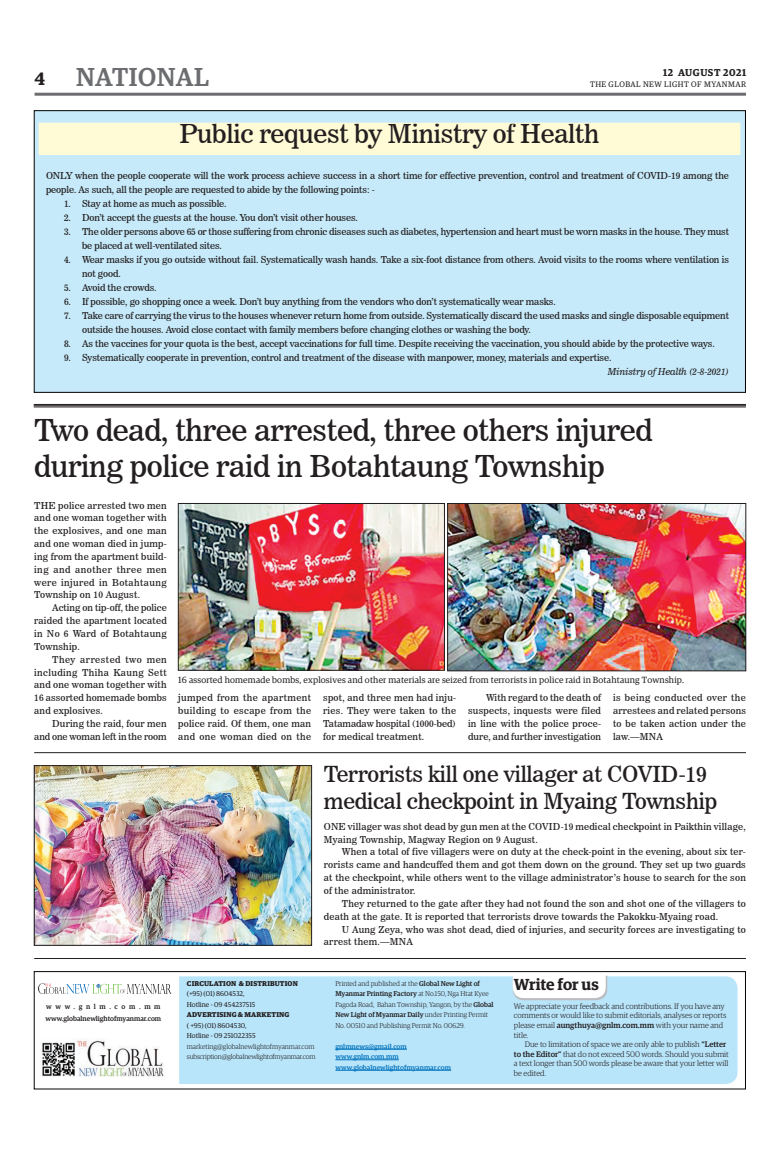
<style>
.page{position:relative;width:773px;height:1152px;background:#fff}
.page>*{position:absolute;margin:0;border:0;box-sizing:border-box;transform-origin:0 0}
.t1{font:30px/36px "News 706 BT Roman C";letter-spacing:-.01em;color:#231f20}
.t2{font:26px "News 706 BT Roman C";letter-spacing:-.01em;color:#231f20}
.t3{font:500 26px "Guardian Egyp";letter-spacing:.02em;color:#6c6d70}
.t4{font:22px/26.4px "News 706 BT Roman C";letter-spacing:-.01em;color:#231f20}
.t5{font:600 18px "Guardian Egyp";color:#231f20}
.t6{font:600 16px "Guardian Egyp";letter-spacing:-.005em;color:#231f20}
.t7{font:600 10px "Guardian Egyp";letter-spacing:.055em;color:#231f20}
.t8{font:9.5px/12.9px "News 706 BT Roman C";letter-spacing:-.01em;color:#231f20;text-align:justify}
.t9{font:9.5px/12.9px "News 706 BT Roman C";letter-spacing:.02em;color:#231f20}
.t10{font:9.5px/12.9px "News 706 BT Roman C";letter-spacing:.015em;color:#231f20}
.t11{font:9.5px "News 706 BT Italic C";letter-spacing:-.01em;color:#231f20}
.t12{font:9px "Guardian Egyp";letter-spacing:.02em;color:#231f20}
.t13{font:300 8px/9.6px "Guardian Egyp";color:#231f20}
.t14{font:8px "Guardian Egyp";letter-spacing:.06em;color:#231f20}
.t15{font:300 7px/10.5px "Guardian Egyp";color:#231f20}
.t16{font:300 7px/10.5px "Guardian Egyp";letter-spacing:-.02em;color:#231f20}
.t17{font:7px/10.5px "Guardian Egyp";color:#231f20}
.t18{font:500 7px/10.5px "Guardian Egyp";color:#0072bc}
.t19{font:500 7px/11.6px "Guardian Egyp";color:#231f20}
.t20{font:700 7px "Guardian Egyp";letter-spacing:.02em;color:#231f20}
.s1{font-weight:500}
</style>
<div class="page">
<hr style="left:35px;top:93px;width:711px;height:3px;background:#6c6d70">
<div style="left:179px;top:976px;width:558px;height:108px;background:#b9e5fa"></div>
<svg style="left:38px;top:983px;width:133px;height:11px"></svg>
<img style="left:42px;top:1039px;width:122px;height:38px">
<hr style="left:335px;top:1049px;width:39px;height:1px;background:#0072bc">
<hr style="left:374px;top:1049px;width:33px;height:1px;background:#0072bc">
<hr style="left:335px;top:1060px;width:64px;height:1px;background:#0072bc">
<hr style="left:335px;top:1070px;width:116px;height:1px;background:#0072bc">
<svg style="left:512px;top:975px;width:95px;height:25px"></svg>
<div style="left:34px;top:971px;width:712px;height:119px;border:1px solid #040503"></div>
<hr style="left:34px;top:958px;width:712px;height:1px;background:#231f20">
<img style="left:449px;top:505px;width:295px;height:164px">
<div style="left:447px;top:503px;width:299px;height:168px;border:1px solid #231f20"></div>
<img style="left:180px;top:505px;width:262px;height:163px">
<div style="left:178px;top:503px;width:266px;height:167px;border:1px solid #231f20"></div>
<hr style="left:34px;top:752px;width:712px;height:1px;background:#231f20">
<img style="left:36px;top:768px;width:274px;height:175px">
<div style="left:34px;top:766px;width:278px;height:179px;border:1px solid #231f20"></div>
<div style="left:34px;top:110px;width:712px;height:283px;background:#c6eafa;border:1px solid #000"></div>
<div style="left:39px;top:123px;width:700px;height:31px;background:#fffbd6"></div>
<div style="left:39px;top:123px;width:701px;height:32px;border:1px solid #fffbd6"></div>
<hr style="left:34px;top:407px;width:712px;height:1px;background:#231f20">
<hr style="left:34px;top:405px;width:712px;height:1px;background:#231f20">
<hr style="left:34px;top:404px;width:712px;height:1px;background:#231f20">
<h3 class="t5" style="left:35px;top:65px;width:12px">4</h3>
<h2 class="t3" style="left:76px;top:59px;width:134px">NATIONAL</h2>
<p class="t7" style="left:663px;top:65px;width:85px">12 AUGUST 2021</p>
<p class="t14" style="left:590px;top:79px;width:158px">THE GLOBAL NEW LIGHT OF MYANMAR</p>
<h2 class="t2" style="left:179px;top:118px;width:421px">Public request by Ministry of Health</h2>
<p class="t8" style="left:46px;top:168px;width:684px;line-height:14px">ONLY when the people cooperate will the work process achieve success in a short time for effective prevention, control and treatment of COVID-19 among the people. As such, all the people are requested to abide by the following points: -</p>
<p class="t8" style="left:64px;top:197px;width:164px">1. Stay at home as much as possible.</p>
<p class="t8" style="left:64px;top:211px;width:295px">2. Don’t accept the guests at the house. You don’t visit other houses.</p>
<p class="t8" style="left:82px;top:224px;width:648px;line-height:14px;text-indent:-18px">3. The older persons above 65 or those suffering from chronic diseases such as diabetes, hypertension and heart must be worn masks in the house. They must be placed at well-ventilated sites.</p>
<p class="t8" style="left:82px;top:252px;width:648px;line-height:14px;text-indent:-18px">4. Wear masks if you go outside without fail. Systematically wash hands. Take a six-foot distance from others. Avoid visits to the rooms where ventilation is not good.</p>
<p class="t8" style="left:64px;top:281px;width:94px">5. Avoid the crowds.</p>
<p class="t8" style="left:64px;top:295px;width:493px">6. If possible, go shopping once a week. Don’t buy anything from the vendors who don’t systematically wear masks.</p>
<p class="t8" style="left:82px;top:308px;width:648px;line-height:14px;text-indent:-18px">7. Take care of carrying the virus to the houses whenever return home from outside. Systematically discard the used masks and single disposable equipment outside the houses. Avoid close contact with family members before changing clothes or washing the body.</p>
<p class="t8" style="left:64px;top:337px;width:652px">8. As the vaccines for your quota is the best, accept vaccinations for full time. Despite receiving the vaccination, you should abide by the protective ways.</p>
<p class="t8" style="left:64px;top:351px;width:549px">9. Systematically cooperate in prevention, control and treatment of the disease with manpower, money, materials and expertise.</p>
<p class="t11" style="left:607px;top:366px;width:123px">Ministry of Health (2-8-2021)</p>
<h1 class="t1" style="left:34px;top:412px;width:619px">Two dead, three arrested, three others injured during police raid in Botahtaung Township</h1>
<p class="t8" style="left:34px;top:499px;width:134px">THE police arrested two men and one woman together with the explosives, and one man and one woman died in jump&shy;ing from the apartment build&shy;ing and another three men were injured in Botahtaung Township on 10 August.</p>
<p class="t8" style="left:34px;top:601px;width:134px;text-indent:18px">Acting on tip-off, the police raided the apartment located in No 6 Ward of Botahtaung Township.</p>
<p class="t8" style="left:34px;top:653px;width:134px;text-indent:18px">They arrested two men including Thiha Kaung Sett and one woman together with 16 assorted homemade bombs and explosives.</p>
<p class="t8" style="left:34px;top:717px;width:134px;text-align:right">During the raid, four men and one woman left in the room</p>
<p class="t12" style="left:178px;top:673px;width:507px">16 assorted homemade bombs, explosives and other materials are seized from terrorists in police raid in Botahtaung Township.</p>
<p class="t8" style="left:178px;top:691px;width:134px">jumped from the apartment building to escape from the police raid. Of them, one man and one woman died on the</p>
<p class="t8" style="left:323px;top:691px;width:134px">spot, and three men had inju&shy;ries. They were taken to the Tatamadaw hospital (1000-bed) for medical treatment.</p>
<p class="t8" style="left:468px;top:691px;width:134px;text-indent:18px">With regard to the death of suspects, inquests were filed in line with the police proce&shy;dure, and further investigation</p>
<p class="t8" style="left:613px;top:691px;width:134px">is being conducted over the arrestees and related persons to be taken action under the law.—MNA</p>
<p class="t19" style="left:45px;top:1001px;width:117px">www.gnlm.com.mm www.globalnewlightofmyanmar.com</p>
<h3 class="t4" style="left:324px;top:761px;width:395px">Terrorists kill one villager at COVID-19 medical checkpoint in Myaing Township</h3>
<p class="t10" style="left:324px;top:820px;width:423px">ONE villager was shot dead by gun men at the COVID-19 medical checkpoint in Paikthin village,<br>Myaing Township, Magway Region on 9 August.</p>
<p class="t8" style="left:324px;top:846px;width:423px;text-indent:18px">When a total of five villagers were on duty at the check-point in the evening, about six ter&shy;rorists came and handcuffed them and got them down on the ground. They set up two guards at the checkpoint, while others went to the village administrator’s house to search for the son of the administrator.</p>
<p class="t9" style="left:324px;top:897px;width:423px;text-indent:18px">They returned to the gate after they had not found the son and shot one of the villagers to death at the gate. It is reported that terrorists drove towards the Pakokku-Myaing road.</p>
<p class="t9" style="left:324px;top:923px;width:423px;text-indent:18px">U Aung Zeya, who was shot dead, died of injuries, and security forces are investigating to arrest them.—MNA</p>
<p class="t20" style="left:187px;top:978px;width:112px">CIRCULATION &amp; DISTRIBUTION</p>
<p class="t17" style="left:187px;top:988px;width:70px">(+95) (01) 8604532,<br>Hotline - 09 454237515</p>
<p class="t20" style="left:187px;top:1009px;width:104px">ADVERTISING &amp; MARKETING</p>
<p class="t17" style="left:187px;top:1019px;width:70px">( +95) (01) 8604530,<br>Hotline - 09 251022355</p>
<p class="t16" style="left:187px;top:1041px;width:130px">marketing@globalnewlightofmyanmar.com subscription@globalnewlightofmyanmar.com</p>
<p class="t15" style="left:335px;top:978px;width:160px">Printed and published at the <span class="s1">Global New Light of Myanmar Printing Factory</span> at No.150, Nga Htat Kyee Pagoda Road, Bahan Township, Yangon, by the <span class="s1">Global New Light of Myanmar Daily</span> under Printing Permit No. 00510 and Publishing Permit No. 00629.</p>
<p class="t18" style="left:335px;top:1040px;width:117px">gnlmnews@gmail.com www.gnlm.com.mm www.globalnewlightofmyanmar.com</p>
<h3 class="t6" style="left:514px;top:972px;width:86px">Write for us</h3>
<p class="t13" style="left:514px;top:1001px;width:214px">We appreciate your feedback and contributions. If you have any comments or would like to submit editorials, analyses or reports please email <span class="s1">aungthuya@gnlm.com.mm</span> with your name and title.</p>
<p class="t13" style="left:514px;top:1039px;width:216px;text-indent:11px">Due to limitation of space we are only able to publish <span class="s1">“Letter to the Editor”</span> that do not exceed 500 words. Should you submit a text longer than 500 words please be aware that your letter will be edited.</p>
</div>
